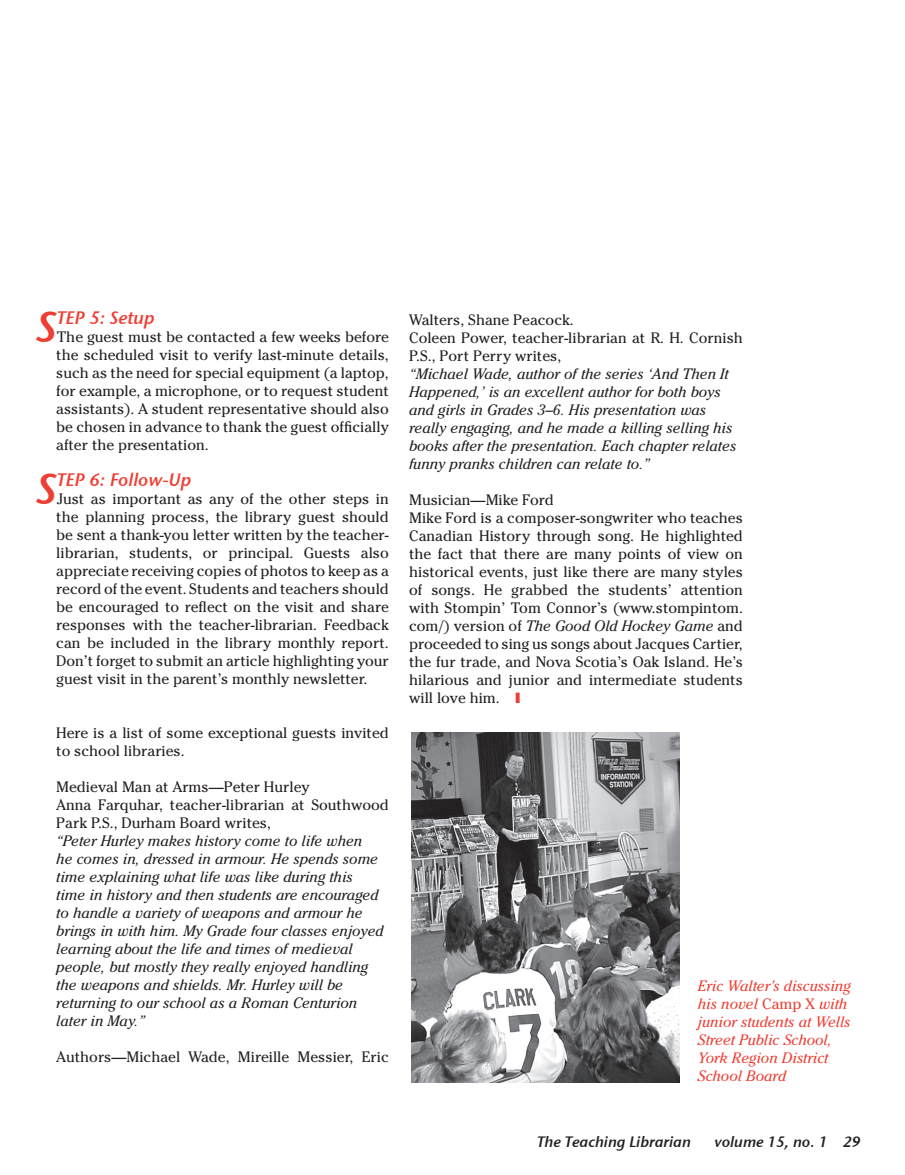
<style>
.page{position:relative;width:905px;height:1175px;background:#fff}
.page>*{position:absolute;margin:0;border:0;box-sizing:border-box;transform-origin:0 0}
.t1{font:43.35px "Stone Sans Sem ITCTT Semi Ita";color:#ee3f34}
.t2{font:18px "Stone Sans Sem ITCTT Semi Ita";color:#ee3f34}
.t3{font:15px/18px "Cheltenham";color:#231f20}
.t4{font:italic 15px/18px "Cheltenham";color:#231f20}
.t5{font:italic 15px/18px "Cheltenham";color:#ee3f34}
.t6{font:15px "Stone Sans Sem ITCTT Semi Ita";color:#231f20}
.s1{font-style:italic}
.s2{color:#ee3f34}
.s3{font-style:normal}
</style>
<div class="page">
<img style="left:411px;top:732px;width:269px;height:350px">
<h1 class="t1" style="left:36px;top:301px;width:22px">S</h1>
<p class="t2" style="left:57px;top:307px;width:99px">TEP 5: Setup</p>
<p class="t3" style="left:56px;top:327px;width:334px;text-align:justify">The guest must be contacted a few weeks before the scheduled visit to verify last-minute details, such as the need for special equipment (a laptop, for example, a microphone, or to request student assistants). A student representative should also be chosen in advance to thank the guest officially after the presentation.</p>
<h1 class="t1" style="left:36px;top:463px;width:22px">S</h1>
<p class="t2" style="left:57px;top:469px;width:136px">TEP 6: Follow-Up</p>
<p class="t3" style="left:56px;top:489px;width:334px;text-align:justify">Just as important as any of the other steps in the planning process, the library guest should be sent a thank-you letter written by the teacher&shy;librarian, students, or principal. Guests also appreciate receiving copies of photos to keep as a record of the event. Students and teachers should be encouraged to reflect on the visit and share responses with the teacher-librarian. Feedback can be included in the library monthly report.<br>Don’t forget to submit an article highlighting your guest visit in the parent’s monthly newsletter.</p>
<p class="t3" style="left:56px;top:723px;width:334px">Here is a list of some exceptional guests invited to school libraries.</p>
<p class="t3" style="left:56px;top:777px;width:334px">Medieval Man at Arms—Peter Hurley<br>Anna Farquhar, teacher-librarian at Southwood<br>Park P.S., Durham Board writes,</p>
<p class="t4" style="left:56px;top:831px;width:329px">“Peter Hurley makes history come to life when<br>he comes in, dressed in armour. He spends some time explaining what life was like during this time in history and then students are encouraged to handle a variety of weapons and armour he brings in with him. My Grade four classes enjoyed learning about the life and times of medieval people, but mostly they really enjoyed handling the weapons and shields. Mr. Hurley will be returning to our school as a Roman Centurion later in May.”</p>
<p class="t3" style="left:56px;top:1047px;width:334px">Authors—Michael Wade, Mireille Messier, Eric</p>
<p class="t3" style="left:409px;top:311px;width:335px">Walters, Shane Peacock.<br>Coleen Power, teacher-librarian at R. H. Cornish<br>P.S., Port Perry writes,</p>
<p class="t4" style="left:409px;top:365px;width:329px">“Michael Wade, author of the series ‘And Then It Happened,’ is an excellent author for both boys and girls in Grades 3–6. His presentation was really engaging, and he made a killing selling his books after the presentation. Each chapter relates funny pranks children can relate to.”</p>
<p class="t3" style="left:409px;top:491px;width:335px">Musician—Mike Ford<br>Mike Ford is a composer-songwriter who teaches Canadian History through song. He highlighted the fact that there are many points of view on historical events, just like there are many styles of songs. He grabbed the students’ attention with Stompin’ Tom Connor’s (www.stompintom. com/) version of <span class="s1">The Good Old Hockey Game</span> and proceeded to sing us songs about Jacques Cartier, the fur trade, and Nova Scotia’s Oak Island. He’s hilarious and junior and intermediate students will love him. <span class="s2">❚</span></p>
<p class="t5" style="left:698px;top:977px;width:154px">Eric Walter’s discussing his novel <span class="s3">Camp X</span> with junior students at Wells<br>Street Public School,<br>York Region District<br>School Board</p>
<p class="t6" style="left:537px;top:1132px;width:155px">The Teaching Librarian</p>
<p class="t6" style="left:714px;top:1132px;width:147px">volume 15, no. 1 29</p>
</div>
